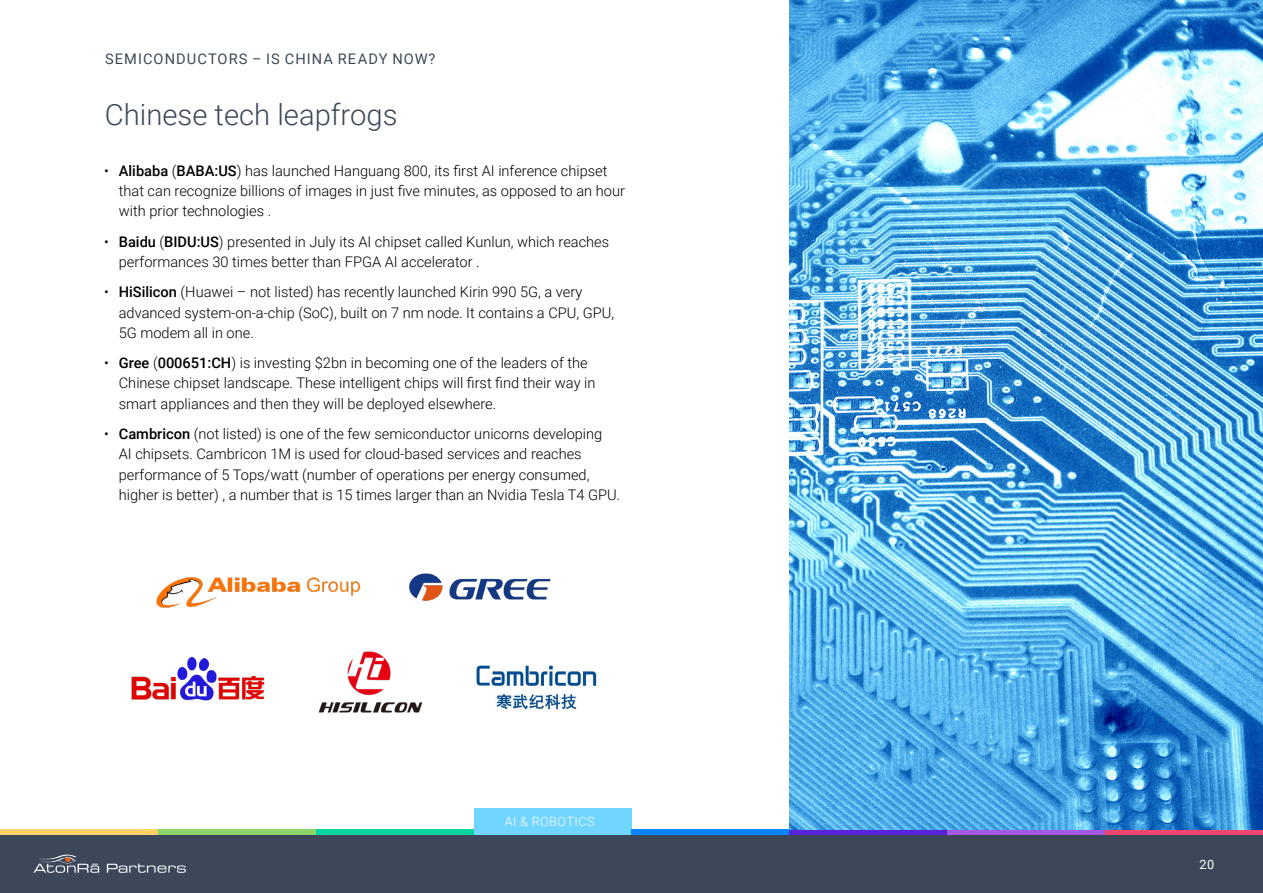
<style>
.page{position:relative;width:1263px;height:893px;background:#fff}
.page>*{position:absolute;margin:0;border:0;box-sizing:border-box;transform-origin:0 0}
.t1{font:300 29.25px "Roboto";color:#3c4859}
.t2{font:300 14.7px/20.2px "Roboto";color:#000}
.t3{font:14.7px "Roboto";letter-spacing:.07em;color:#3c4859}
.t4{font:300 12.75px "Roboto";letter-spacing:.035em;color:#fff}
.t5{font:12.75px "Roboto";color:#fff}
.s1{font-weight:500}
</style>
<div class="page">
<div style="left:0;top:834px;width:1263px;height:59px;background:#3c4859"></div>
<div style="left:474px;top:808px;width:157px;height:26px;background:#70d6ff"></div>
<div style="left:1105px;top:829px;width:158px;height:5px;background:#ef476f"></div>
<div style="left:631px;top:829px;width:158px;height:5px;background:#0585ff"></div>
<div style="left:316px;top:829px;width:158px;height:5px;background:#05d6a1"></div>
<div style="left:947px;top:829px;width:158px;height:5px;background:#a359e6"></div>
<div style="left:789px;top:829px;width:158px;height:5px;background:#5724d9"></div>
<div style="left:158px;top:829px;width:158px;height:5px;background:#8cd66b"></div>
<div style="left:0;top:829px;width:158px;height:5px;background:#ffd166"></div>
<svg style="left:107px;top:864px;width:79px;height:9px"></svg>
<svg style="left:33px;top:854px;width:66px;height:19px"></svg>
<img style="left:476px;top:665px;width:121px;height:45px">
<img style="left:156px;top:577px;width:205px;height:31px">
<img style="left:131px;top:657px;width:134px;height:44px">
<img style="left:318px;top:651px;width:105px;height:61px">
<img style="left:409px;top:573px;width:142px;height:28px">
<img style="left:789px;top:0;width:474px;height:829px">
<p class="t3" style="left:105px;top:48px;width:332px">SEMICONDUCTORS – IS CHINA READY NOW?</p>
<h1 class="t1" style="left:105px;top:94px;width:294px">Chinese tech leapfrogs</h1>
<p class="t2" style="left:119px;top:160px;width:508px;text-indent:-15px">• <span class="s1">Alibaba</span> (<span class="s1">BABA:US</span>) has launched Hanguang 800, its first AI inference chipset that can recognize billions of images in just five minutes, as opposed to an hour with prior technologies .</p>
<p class="t2" style="left:119px;top:231px;width:492px;text-indent:-15px">• <span class="s1">Baidu</span> (<span class="s1">BIDU:US</span>) presented in July its AI chipset called Kunlun, which reaches performances 30 times better than FPGA AI accelerator .</p>
<p class="t2" style="left:119px;top:281px;width:497px;text-indent:-15px">• <span class="s1">HiSilicon</span> (Huawei – not listed) has recently launched Kirin 990 5G, a very advanced system-on-a-chip (SoC), built on 7 nm node. It contains a CPU, GPU,<br>5G modem all in one.</p>
<p class="t2" style="left:119px;top:352px;width:478px;text-indent:-15px">• <span class="s1">Gree</span> (<span class="s1">000651:CH</span>) is investing $2bn in becoming one of the leaders of the<br>Chinese chipset landscape. These intelligent chips will first find their way in smart appliances and then they will be deployed elsewhere.</p>
<p class="t2" style="left:119px;top:423px;width:503px;text-indent:-15px">• <span class="s1">Cambricon</span> (not listed) is one of the few semiconductor unicorns developing<br>AI chipsets. Cambricon 1M is used for cloud-based services and reaches performance of 5 Tops/watt (number of operations per energy consumed, higher is better) , a number that is 15 times larger than an Nvidia Tesla T4 GPU.</p>
<p class="t4" style="left:505px;top:812px;width:91px">AI &amp; ROBOTICS</p>
<p class="t5" style="left:1200px;top:855px;width:16px">20</p>
</div>
